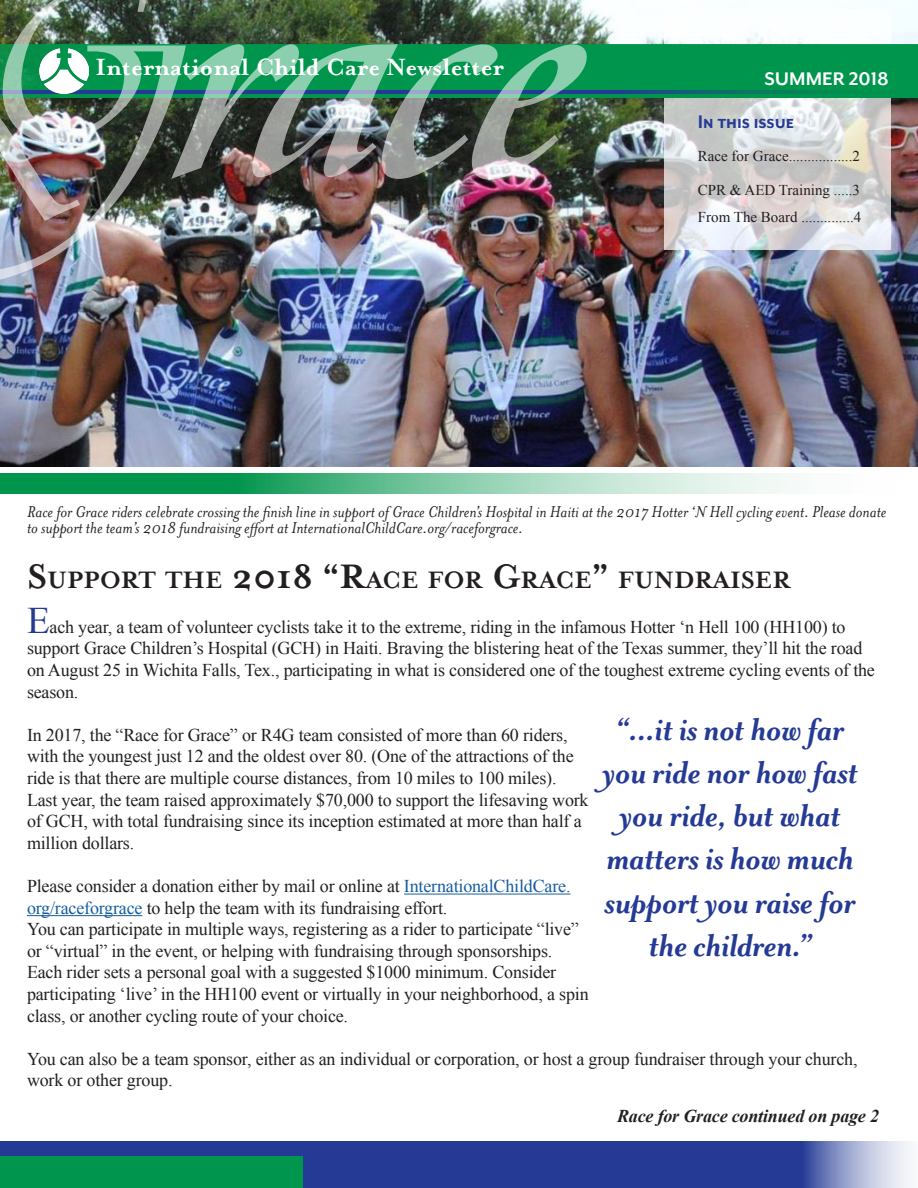
<style>
.page{position:relative;width:918px;height:1188px;background:#fff}
.page>*{position:absolute;margin:0;border:0;box-sizing:border-box;transform-origin:0 0}
.t1{font:italic 700 36px/43.2px "Mrs Eaves OT";letter-spacing:-.01em;color:#243a95;text-align:center}
.t2{font:700 27.3px "Mrs Eaves OT";color:#231f20}
.t3{font:700 27px "Mrs Eaves OT";color:#fff}
.Body_Heads{font:700 21px "Mr Eaves Mod OT";color:#243a95}
.t4{font:700 21px "Mr Eaves Mod OT";color:#fff}
.t5{font:18px/21.6px "Times New Roman";letter-spacing:-.01em;color:#231f20}
.t6{font:italic 18px/16.5px "Mrs Eaves OT";color:#231f20}
.t7{font:italic 700 18px "Times New Roman";letter-spacing:-.01em;color:#231f20}
.Body_Heads-2{font:15px "Times New Roman";color:#231f20}
.s1{font-size:39px}
.s2{font-size:37.5px;color:#243a95}
.s3{color:#175d9e}
</style>
<div class="page">
<img style="left:0;top:0;width:918px;height:466px">
<svg style="left:665px;top:9px;width:226px;height:240px"></svg>
<div style="left:0;top:44px;width:918px;height:54px;background:#00954c"></div>
<svg style="left:0;top:473px;width:794px;height:21px"></svg>
<svg style="left:0;top:1142px;width:910px;height:46px;fill:#243a95"></svg>
<div style="left:0;top:1157px;width:303px;height:31px;background:#00954c"></div>
<svg style="left:587px;top:90px;width:242px;height:4px"></svg>
<img style="left:0;top:0;width:186px;height:285px">
<hr style="left:404px;top:894px;width:166px;height:1px;background:#175d9e">
<hr style="left:27px;top:915px;width:115px;height:1px;background:#175d9e">
<img style="left:171px;top:44px;width:416px;height:136px">
<img style="left:40px;top:49px;width:49px;height:45px">
<p class="t3" style="left:96px;top:52px;width:410px">International Child Care Newsletter</p>
<p class="t4" style="left:765px;top:67px;width:126px">SUMMER 2018</p>
<p class="Body_Heads" style="left:698px;top:110px;width:98px">In this issue</p>
<p class="Body_Heads-2" style="left:698px;top:146px;width:164px">Race for Grace.................2</p>
<p class="Body_Heads-2" style="left:698px;top:180px;width:164px">CPR &amp; AED Training .....3</p>
<p class="Body_Heads-2" style="left:698px;top:207px;width:165px">From The Board ..............4</p>
<p class="t6" style="left:27px;top:503px;width:861px">Race for Grace riders celebrate crossing the finish line in support of Grace Children’s Hospital in Haiti at the 2017 Hotter ‘N Hell cycling event. Please donate to support the team’s 2018 fundraising effort at InternationalChildCare.org/raceforgrace.</p>
<p class="t2" style="left:27px;top:565px;width:765px"><span class="s1">S</span>UPPORT THE <span class="s1">2018 “R</span>ACE FOR <span class="s1">G</span>RACE<span class="s1">”</span> FUNDRAISER</p>
<p class="t5" style="left:27px;top:616px;width:849px"><span class="s2">E</span>ach year, a team of volunteer cyclists take it to the extreme, riding in the infamous Hotter ‘n Hell 100 (HH100) to support Grace Children’s Hospital (GCH) in Haiti. Braving the blistering heat of the Texas summer, they’ll hit the road on August 25 in Wichita Falls, Tex., participating in what is considered one of the toughest extreme cycling events of the season.</p>
<p class="t5" style="left:27px;top:724px;width:563px">In 2017, the “Race for Grace” or R4G team consisted of more than 60 riders, with the youngest just 12 and the oldest over 80. (One of the attractions of the ride is that there are multiple course distances, from 10 miles to 100 miles).<br>Last year, the team raised approximately $70,000 to support the lifesaving work of GCH, with total fundraising since its inception estimated at more than half a million dollars.</p>
<p class="t5" style="left:27px;top:875px;width:545px">Please consider a donation either by mail or online at <span class="s3">InternationalChildCare. org/raceforgrace</span> to help the team with its fundraising effort.</p>
<p class="t5" style="left:27px;top:918px;width:563px">You can participate in multiple ways, registering as a rider to participate “live” or “virtual” in the event, or helping with fundraising through sponsorships.<br>Each rider sets a personal goal with a suggested $1000 minimum. Consider participating ‘live’ in the HH100 event or virtually in your neighborhood, a spin class, or another cycling route of your choice.</p>
<p class="t5" style="left:27px;top:1048px;width:832px">You can also be a team sponsor, either as an individual or corporation, or host a group fundraiser through your church, work or other group.</p>
<p class="t7" style="left:617px;top:1104px;width:264px">Race for Grace continued on page 2</p>
<p class="t1" style="left:602px;top:708px;width:257px">“...it is not how far you ride nor how fast you ride, but what matters is how much support you raise for the children.”</p>
</div>
